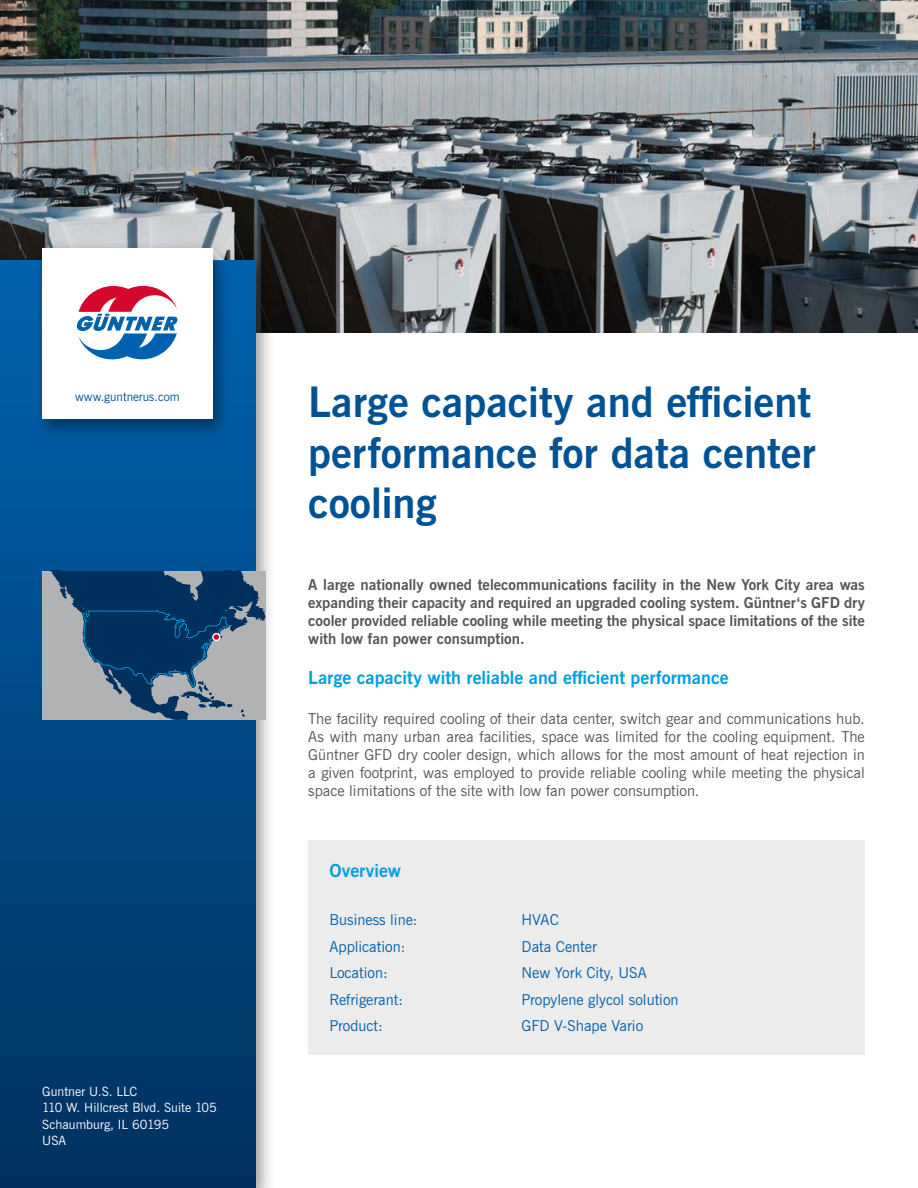
<style>
.page{position:relative;width:918px;height:1188px;background:#fff}
.page>*{position:absolute;margin:0;border:0;box-sizing:border-box;transform-origin:0 0}
.t1{font:700 42px/50.4px "News Gothic";color:#005295;text-align:justify}
.t2{font:700 18px "News Gothic";color:#009ee3}
.t3{font:15px/18px "News Gothic";color:#565655;text-align:justify}
.t4{font:700 15px/18px "News Gothic";color:#565655;text-align:justify}
.t5{font:15px "News Gothic";color:#0062ae}
.t6{font:12.75px/16.5px "News Gothic";color:#fff}
.t7{font:12px "News Gothic";color:#005295}
</style>
<div class="page">
<img style="left:0;top:0;width:918px;height:333px">
<div style="left:0;top:252px;width:275px;height:936px;background:#000;opacity:.38"></div>
<div style="left:0;top:260px;width:255px;height:928px;background:linear-gradient(to bottom,#0063b0,#00315f)"></div>
<div style="left:33px;top:241px;width:198px;height:199px;background:#000;opacity:.45"></div>
<div style="left:42px;top:248px;width:171px;height:170px;background:#fff"></div>
<svg style="left:76px;top:285px;width:102px;height:75px"></svg>
<svg style="left:42px;top:563px;width:224px;height:157px;background:#526f89"></svg>
<div style="left:213px;top:634px;width:7px;height:7px;background:#d5072d;border-radius:50%"></div>
<div style="left:212px;top:633px;width:8px;height:8px;border:1px solid #fff;border-radius:50%"></div>
<div style="left:308px;top:840px;width:557px;height:214px;background:#ececec"></div>
<p class="t7" style="left:75px;top:389px;width:106px">www.guntnerus.com</p>
<p class="t6" style="left:42px;top:1084px;width:176px">Guntner U.S. LLC<br>110 W. Hillcrest Blvd. Suite 105<br>Schaumburg, IL 60195<br>USA</p>
<h1 class="t1" style="left:308px;top:378px;width:509px">Large capacity and efficient performance for data center cooling</h1>
<p class="t4" style="left:308px;top:576px;width:558px">A large nationally owned telecommunications facility in the New York City area was expanding their capacity and required an upgraded cooling system. Güntner‘s GFD dry cooler provided reliable cooling while meeting the physical space limitations of the site with low fan power consumption.</p>
<p class="t2" style="left:308px;top:665px;width:422px">Large capacity with reliable and efficient performance</p>
<p class="t3" style="left:308px;top:710px;width:558px">The facility required cooling of their data center, switch gear and communications hub.<br>As with many urban area facilities, space was limited for the cooling equipment. The Güntner GFD dry cooler design, which allows for the most amount of heat rejection in a given footprint, was employed to provide reliable cooling while meeting the physical space limitations of the site with low fan power consumption.</p>
<p class="t2" style="left:330px;top:858px;width:73px">Overview</p>
<p class="t5" style="left:330px;top:910px;width:90px">Business line:</p>
<p class="t5" style="left:522px;top:910px;width:39px">HVAC</p>
<p class="t5" style="left:330px;top:937px;width:77px">Application:</p>
<p class="t5" style="left:522px;top:937px;width:77px">Data Center</p>
<p class="t5" style="left:330px;top:963px;width:60px">Location:</p>
<p class="t5" style="left:522px;top:963px;width:127px">New York City, USA</p>
<p class="t5" style="left:330px;top:990px;width:75px">Refrigerant:</p>
<p class="t5" style="left:522px;top:990px;width:159px">Propylene glycol solution</p>
<p class="t5" style="left:330px;top:1016px;width:55px">Product:</p>
<p class="t5" style="left:522px;top:1016px;width:123px">GFD V-Shape Vario</p>
</div>
